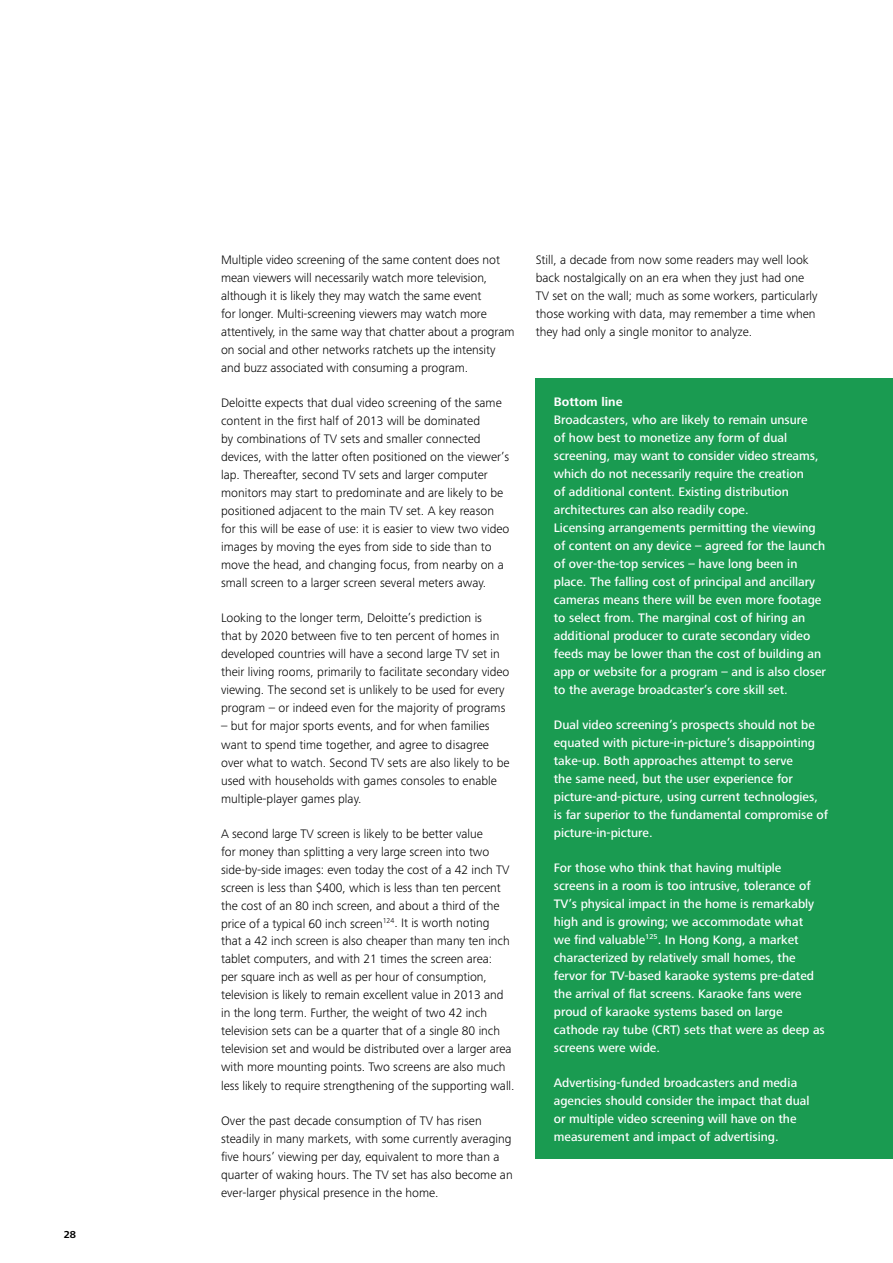
<style>
.page{position:relative;width:893px;height:1263px;background:#fff}
.page>*{position:absolute;margin:0;border:0;box-sizing:border-box;transform-origin:0 0}
.t1{font:300 12.75px/18px "Frutiger Next Pro";color:#000}
.t2{font:500 12.75px/18px "Frutiger Next Pro";color:#fff}
.t3{font:700 12.75px "Frutiger Next Pro";color:#fff}
.t4{font:700 10.5px "Frutiger Next Pro";color:#000}
</style>
<div class="page">
<div style="left:536px;top:378px;width:357px;height:780px;background:#1a9b51"></div>
<p class="t4" style="left:64px;top:1228px;width:14px">28</p>
<p class="t1" style="left:221px;top:251px;width:295px">Multiple video screening of the same content does not mean viewers will necessarily watch more television, although it is likely they may watch the same event<br>for longer. Multi‑screening viewers may watch more attentively, in the same way that chatter about a program on social and other networks ratchets up the intensity and buzz associated with consuming a program.</p>
<p class="t1" style="left:221px;top:394px;width:290px">Deloitte expects that dual video screening of the same content in the first half of 2013 will be dominated<br>by combinations of TV sets and smaller connected devices, with the latter often positioned on the viewer’s lap. Thereafter, second TV sets and larger computer monitors may start to predominate and are likely to be positioned adjacent to the main TV set. A key reason for this will be ease of use: it is easier to view two video images by moving the eyes from side to side than to move the head, and changing focus, from nearby on a small screen to a larger screen several meters away.</p>
<p class="t1" style="left:221px;top:609px;width:290px">Looking to the longer term, Deloitte’s prediction is<br>that by 2020 between five to ten percent of homes in developed countries will have a second large TV set in their living rooms, primarily to facilitate secondary video viewing. The second set is unlikely to be used for every program – or indeed even for the majority of programs</p>
<p class="t1" style="left:221px;top:717px;width:290px">– but for major sports events, and for when families want to spend time together, and agree to disagree over what to watch. Second TV sets are also likely to be used with households with games consoles to enable multiple‑player games play.</p>
<p class="t1" style="left:221px;top:824px;width:295px">A second large TV screen is likely to be better value<br>for money than splitting a very large screen into two side‑by‑side images: even today the cost of a 42 inch TV screen is less than $400, which is less than ten percent the cost of an 80 inch screen, and about a third of the price of a typical 60 inch screen<sup>124</sup>. It is worth noting<br>that a 42 inch screen is also cheaper than many ten inch tablet computers, and with 21 times the screen area:<br>per square inch as well as per hour of consumption, television is likely to remain excellent value in 2013 and in the long term. Further, the weight of two 42 inch television sets can be a quarter that of a single 80 inch television set and would be distributed over a larger area with more mounting points. Two screens are also much less likely to require strengthening of the supporting wall.</p>
<p class="t1" style="left:221px;top:1111px;width:293px">Over the past decade consumption of TV has risen steadily in many markets, with some currently averaging five hours’ viewing per day, equivalent to more than a quarter of waking hours. The TV set has also become an ever‑larger physical presence in the home.</p>
<p class="t1" style="left:536px;top:251px;width:283px">Still, a decade from now some readers may well look back nostalgically on an era when they just had one TV set on the wall; much as some workers, particularly those working with data, may remember a time when they had only a single monitor to analyze.</p>
<p class="t3" style="left:554px;top:394px;width:70px">Bottom line</p>
<p class="t2" style="left:554px;top:410px;width:274px">Broadcasters, who are likely to remain unsure<br>of how best to monetize any form of dual screening, may want to consider video streams, which do not necessarily require the creation<br>of additional content. Existing distribution architectures can also readily cope.<br>Licensing arrangements permitting the viewing of content on any device – agreed for the launch of over‑the‑top services – have long been in place. The falling cost of principal and ancillary cameras means there will be even more footage to select from. The marginal cost of hiring an additional producer to curate secondary video feeds may be lower than the cost of building an app or website for a program – and is also closer to the average broadcaster’s core skill set.</p>
<p class="t2" style="left:554px;top:715px;width:276px">Dual video screening’s prospects should not be equated with picture‑in‑picture’s disappointing take‑up. Both approaches attempt to serve<br>the same need, but the user experience for picture‑and‑picture, using current technologies, is far superior to the fundamental compromise of picture‑in‑picture.</p>
<p class="t2" style="left:554px;top:858px;width:273px">For those who think that having multiple screens in a room is too intrusive, tolerance of TV’s physical impact in the home is remarkably high and is growing; we accommodate what<br>we find valuable<sup>125</sup>. In Hong Kong, a market characterized by relatively small homes, the fervor for TV‑based karaoke systems pre‑dated the arrival of flat screens. Karaoke fans were proud of karaoke systems based on large cathode ray tube (CRT) sets that were as deep as screens were wide.</p>
<p class="t2" style="left:554px;top:1073px;width:257px">Advertising‑funded broadcasters and media agencies should consider the impact that dual or multiple video screening will have on the measurement and impact of advertising.</p>
</div>
